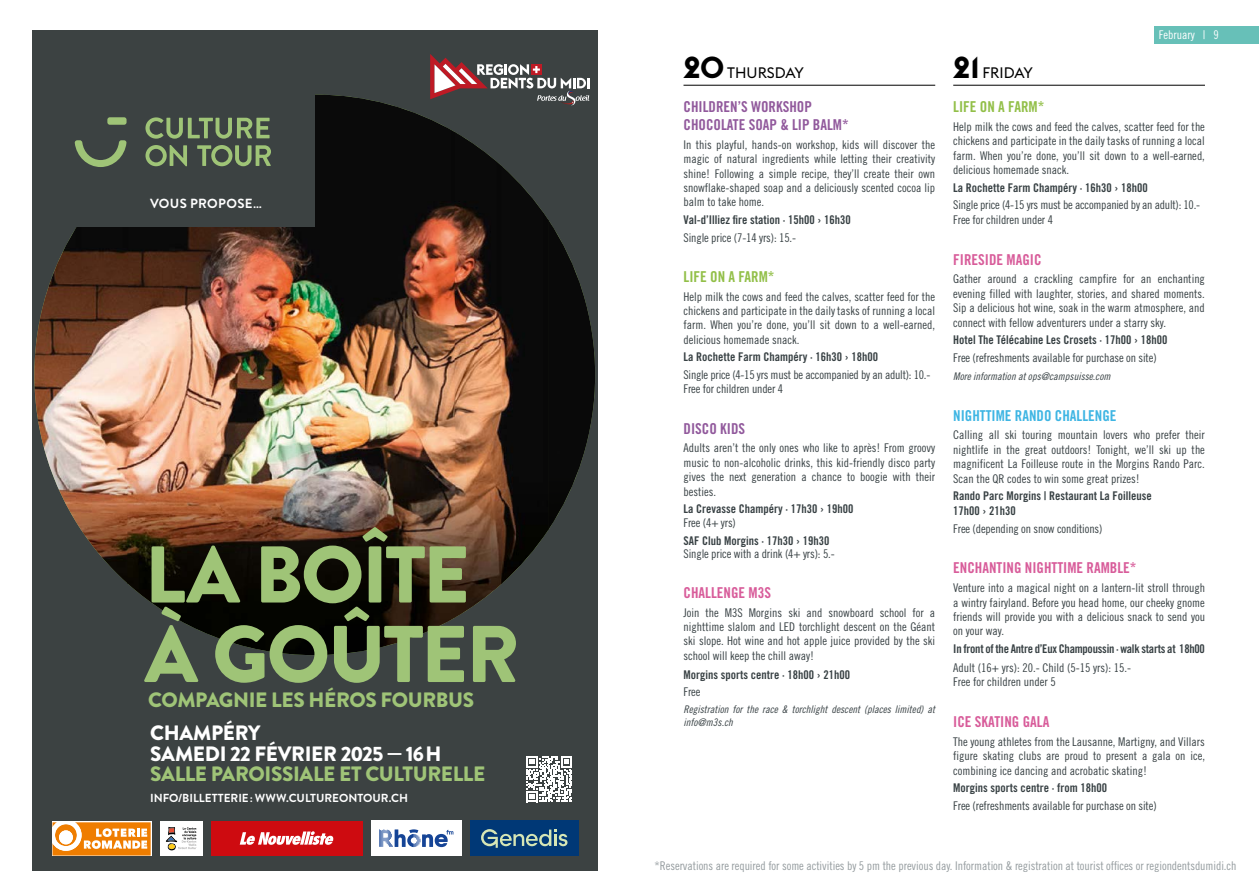
<style>
.page{position:relative;width:1259px;height:893px;background:#fff}
.page>*{position:absolute;margin:0;border:0;box-sizing:border-box;transform-origin:0 0}
.t1{font:900 80.25px/79.5px "Brandon Grotesque";letter-spacing:-.03em;color:#9fc477}
.t2{font:900 20.7px "Brandon Grotesque";letter-spacing:-.02em;color:#9fc477}
.t3{font:900 20.7px/20.7px "Brandon Grotesque";letter-spacing:-.02em;color:#fff}
.t4{font:15px "Trade Gothic LT Std Bd Cn 20";color:#d85c9a}
.t5{font:15px/18px "Trade Gothic LT Std Bd Cn 20";color:#91599c}
.t6{font:15px "Trade Gothic LT Std Bd Cn 20";color:#92bf48}
.t7{font:15px "Trade Gothic LT Std Bd Cn 20";color:#3eb5e3}
.t8{font:15px "Euclid Flex";color:#000}
.t9{font:700 13.2px "Brandon Grotesque";letter-spacing:.025em;color:#fff}
.t10{font:12px/14.4px "Trade Gothic LT Std Cn 18";color:#384144;text-align:justify}
.t11{font:12px/14.4px "Trade Gothic LT Std Bd Cn 20";color:#384144}
.t12{font:12px/13.5px "Trade Gothic LT Std Cn 18";letter-spacing:-.02em;color:#384144}
.t13{font:12px "Trade Gothic LT Std Cn 18";letter-spacing:-.005em;color:#959c9f}
.t14{font:12px "Trade Gothic LT Std Bd Cn 20";letter-spacing:-.02em;color:#384144}
.t15{font:12px "Trade Gothic LT Std Cn 18";color:#fff}
.t16{font:700 11.7px "Brandon Grotesque";color:#fff}
.t17{font:10.5px/12.6px "Trade Gothic LT Std Cn 18 Obl";color:#384144}
.s1{font-weight:700;font-size:30px}
</style>
<div class="page">
<div style="left:1154px;top:26px;width:105px;height:17px;background:#67c0b8"></div>
<div style="left:32px;top:30px;width:565px;height:841px;background:#3c4242"></div>
<svg style="left:526px;top:756px;width:46px;height:46px"></svg>
<div style="left:52px;top:822px;width:99px;height:34px;background:#f5b46d"></div>
<svg style="left:52px;top:822px;width:99px;height:33px;background:#f4ac5d"></svg>
<div style="left:160px;top:822px;width:42px;height:34px;background:#fff"></div>
<svg style="left:166px;top:827px;width:30px;height:23px"></svg>
<div style="left:211px;top:821px;width:151px;height:35px;background:#ce0b10"></div>
<svg style="left:240px;top:831px;width:93px;height:14px"></svg>
<div style="left:371px;top:820px;width:91px;height:36px;background:#fff"></div>
<svg style="left:379px;top:829px;width:74px;height:18px"></svg>
<div style="left:470px;top:820px;width:108px;height:36px;background:#003876"></div>
<svg style="left:481px;top:829px;width:86px;height:19px"></svg>
<img style="left:128px;top:95px;width:327px;height:560px">
<img style="left:454px;top:132px;width:47px;height:486px">
<img style="left:81px;top:227px;width:47px;height:357px">
<img style="left:501px;top:166px;width:47px;height:418px">
<img style="left:34px;top:227px;width:47px;height:303px">
<img style="left:548px;top:220px;width:47px;height:310px">
<div style="left:34px;top:95px;width:281px;height:132px;background:#3c4242"></div>
<svg style="left:75px;top:140px;width:52px;height:27px"></svg>
<div style="left:107px;top:117px;width:20px;height:8px;background:#9fc477;border-radius:2px"></div>
<svg style="left:145px;top:117px;width:124px;height:22px"></svg>
<svg style="left:145px;top:145px;width:42px;height:21px"></svg>
<svg style="left:197px;top:145px;width:74px;height:21px"></svg>
<svg style="left:430px;top:54px;width:159px;height:51px"></svg>
<hr style="left:683px;top:85px;width:252px;height:1px;background:#000">
<hr style="left:953px;top:85px;width:252px;height:1px;background:#000">
<p class="t9" style="left:150px;top:194px;width:113px">VOUS PROPOSE…</p>
<h1 class="t1" style="left:145px;top:536px;width:377px">LA BOÎTE<br>À GOÛTER</h1>
<h2 class="t2" style="left:148px;top:685px;width:327px">COMPAGNIE LES HÉROS FOURBUS</h2>
<h2 class="t3" style="left:150px;top:723px;width:293px">CHAMPÉRY<br>SAMEDI 22 FÉVRIER 2025 — 16 H</h2>
<h2 class="t2" style="left:150px;top:760px;width:336px">SALLE PAROISSIALE ET CULTURELLE</h2>
<p class="t16" style="left:150px;top:790px;width:259px">INFO/BILLETTERIE : WWW.CULTUREONTOUR.CH</p>
<p class="t8" style="left:683px;top:64px;width:122px"><span class="s1">20</span> THURSDAY</p>
<p class="t5" style="left:683px;top:98px;width:167px">CHILDREN’S WORKSHOP<br>CHOCOLATE SOAP &amp; LIP BALM*</p>
<p class="t10" style="left:683px;top:137px;width:253px">In this playful, hands-on workshop, kids will discover the magic of natural ingredients while letting their creativity shine! Following a simple recipe, they’ll create their own snowflake-shaped soap and a deliciously scented cocoa lip balm to take home.</p>
<p class="t11" style="left:683px;top:213px;width:169px">Val-d’Illiez fire station · 15h00 › 16h30</p>
<p class="t10" style="left:683px;top:230px;width:114px">Single price (7-14 yrs): 15.-</p>
<p class="t6" style="left:683px;top:267px;width:93px">LIFE ON A FARM*</p>
<p class="t10" style="left:683px;top:289px;width:253px">Help milk the cows and feed the calves, scatter feed for the chickens and participate in the daily tasks of running a local farm. When you’re done, you’ll sit down to a well-earned, delicious homemade snack.</p>
<p class="t11" style="left:683px;top:350px;width:196px">La Rochette Farm Champéry · 16h30 › 18h00</p>
<p class="t12" style="left:683px;top:368px;width:248px">Single price (4-15 yrs must be accompanied by an adult): 10.-<br>Free for children under 4</p>
<p class="t5" style="left:683px;top:419px;width:63px">DISCO KIDS</p>
<p class="t10" style="left:683px;top:441px;width:253px">Adults aren’t the only ones who like to après! From groovy music to non-alcoholic drinks, this kid-friendly disco party gives the next generation a chance to boogie with their besties.</p>
<p class="t11" style="left:683px;top:502px;width:171px">La Crevasse Champéry · 17h30 › 19h00</p>
<p class="t10" style="left:683px;top:515px;width:54px">Free (4+ yrs)</p>
<p class="t11" style="left:683px;top:533px;width:147px">SAF Club Morgins · 17h30 › 19h30</p>
<p class="t10" style="left:683px;top:546px;width:153px">Single price with a drink (4+ yrs): 5.-</p>
<p class="t4" style="left:683px;top:584px;width:89px">CHALLENGE M3S</p>
<p class="t10" style="left:683px;top:605px;width:253px">Join the M3S Morgins ski and snowboard school for a nighttime slalom and LED torchlight descent on the Géant ski slope. Hot wine and hot apple juice provided by the ski school will keep the chill away!</p>
<p class="t11" style="left:683px;top:667px;width:168px">Morgins sports centre · 18h00 › 21h00</p>
<p class="t10" style="left:683px;top:685px;width:18px">Free</p>
<p class="t17" style="left:683px;top:703px;width:253px">Registration for the race &amp; torchlight descent (places limited) at info@m3s.ch</p>
<p class="t15" style="left:1159px;top:28px;width:61px">February | 9</p>
<p class="t8" style="left:953px;top:64px;width:81px"><span class="s1">21</span> FRIDAY</p>
<p class="t6" style="left:953px;top:98px;width:93px">LIFE ON A FARM*</p>
<p class="t10" style="left:953px;top:119px;width:253px">Help milk the cows and feed the calves, scatter feed for the chickens and participate in the daily tasks of running a local farm. When you’re done, you’ll sit down to a well-earned, delicious homemade snack.</p>
<p class="t11" style="left:953px;top:180px;width:196px">La Rochette Farm Champéry · 16h30 › 18h00</p>
<p class="t12" style="left:953px;top:198px;width:248px;line-height:14.4px">Single price (4-15 yrs must be accompanied by an adult): 10.-<br>Free for children under 4</p>
<p class="t4" style="left:953px;top:250px;width:90px">FIRESIDE MAGIC</p>
<p class="t10" style="left:953px;top:272px;width:253px">Gather around a crackling campfire for an enchanting evening filled with laughter, stories, and shared moments.<br>Sip a delicious hot wine, soak in the warm atmosphere, and connect with fellow adventurers under a starry sky.</p>
<p class="t11" style="left:953px;top:333px;width:216px">Hotel The Télécabine Les Crosets · 17h00 › 18h00</p>
<p class="t10" style="left:953px;top:350px;width:205px">Free (refreshments available for purchase on site)</p>
<p class="t17" style="left:953px;top:370px;width:159px">More information at ops@campsuisse.com</p>
<p class="t7" style="left:953px;top:406px;width:165px">NIGHTTIME RANDO CHALLENGE</p>
<p class="t10" style="left:953px;top:428px;width:253px">Calling all ski touring mountain lovers who prefer their nightlife in the great outdoors! Tonight, we’ll ski up the magnificent La Foilleuse route in the Morgins Rando Parc.<br>Scan the QR codes to win some great prizes!</p>
<p class="t11" style="left:953px;top:489px;width:200px">Rando Parc Morgins | Restaurant La Foilleuse<br>17h00 › 21h30</p>
<p class="t10" style="left:953px;top:521px;width:151px">Free (depending on snow conditions)</p>
<p class="t4" style="left:953px;top:559px;width:185px">ENCHANTING NIGHTTIME RAMBLE*</p>
<p class="t10" style="left:953px;top:580px;width:253px">Venture into a magical night on a lantern-lit stroll through a wintry fairyland. Before you head home, our cheeky gnome friends will provide you with a delicious snack to send you on your way.</p>
<p class="t14" style="left:953px;top:641px;width:253px">In front of the Antre d’Eux Champoussin · walk starts at 18h00</p>
<p class="t10" style="left:953px;top:660px;width:179px">Adult (16+ yrs): 20.- Child (5-15 yrs): 15.-<br>Free for children under 5</p>
<p class="t4" style="left:953px;top:713px;width:98px">ICE SKATING GALA</p>
<p class="t10" style="left:953px;top:734px;width:253px">The young athletes from the Lausanne, Martigny, and Villars figure skating clubs are proud to present a gala on ice, combining ice dancing and acrobatic skating!</p>
<p class="t11" style="left:953px;top:781px;width:155px">Morgins sports centre · from 18h00</p>
<p class="t10" style="left:953px;top:798px;width:205px">Free (refreshments available for purchase on site)</p>
<p class="t13" style="left:654px;top:859px;width:583px">*Reservations are required for some activities by 5 pm the previous day. Information &amp; registration at tourist offices or regiondentsdumidi.ch</p>
</div>
